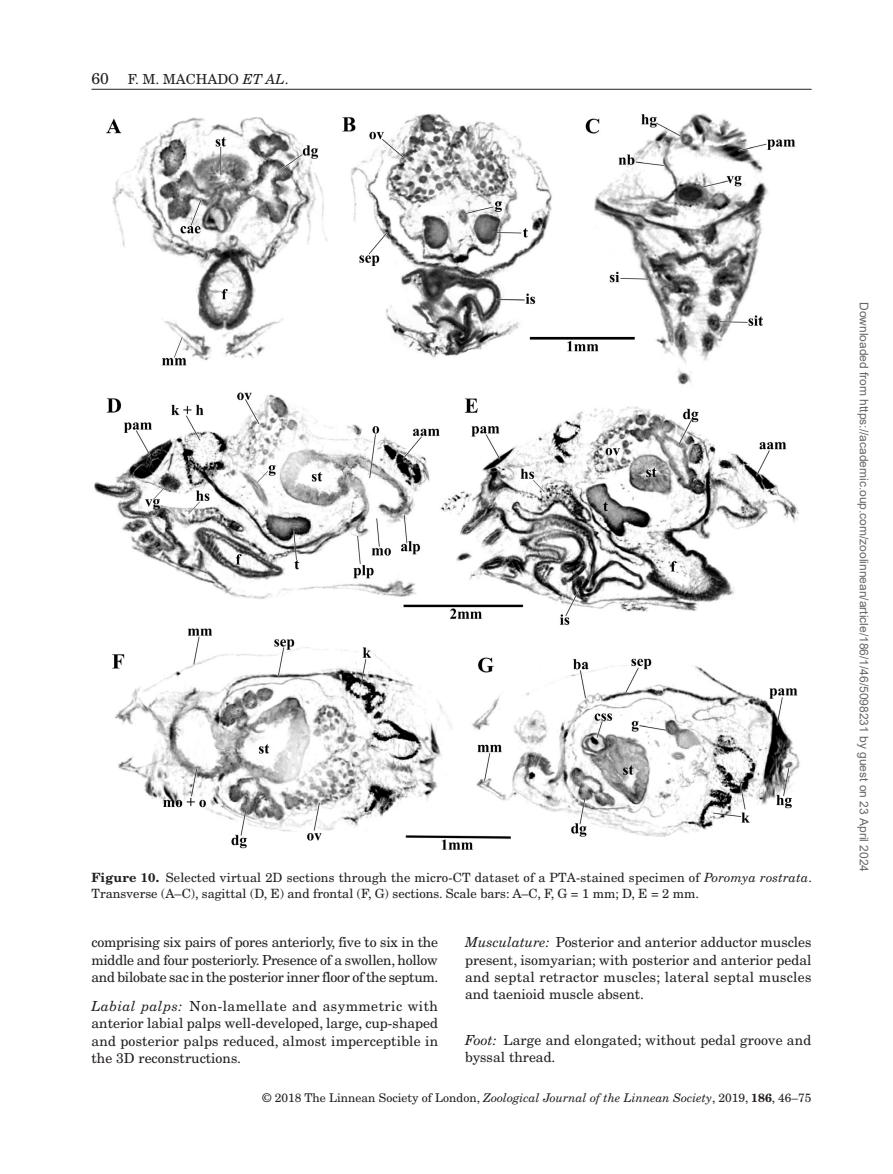
<style>
.page{position:relative;width:893px;height:1174px;background:#fff}
.page>*{position:absolute;margin:0;border:0;box-sizing:border-box;transform-origin:0 0}
.t1{font:13.8px/17.2px "New Century Schlbk";color:#231f20;text-align:justify}
.t2{font:12.75px/16.5px "New Century Schlbk";letter-spacing:.01em;color:#231f20}
.t3{font:12px "Arial";color:#666}
.t4{font:12px "New Century Schlbk";color:#231f20}
.s1{font-size:15.75px}
.s2{font-style:italic}
.s3{font-weight:700}
</style>
<div class="page">
<hr style="left:92px;top:89px;width:720px;height:1px;background:#231f20">
<img style="left:94px;top:113px;width:706px;height:737px">
<p class="t1" style="left:92px;top:70px;width:199px"><span class="s1">60</span> F. M. MACHADO <span class="s2">ET AL</span>.</p>
<p class="t2" style="left:92px;top:869px;width:722px"><span class="s3">Figure 10.</span> Selected virtual 2D sections through the micro-CT dataset of a PTA-stained specimen of <span class="s2">Poromya rostrata</span>.<br>Transverse (A–C), sagittal (D, E) and frontal (F, G) sections. Scale bars: A–C, F, G = 1 mm; D, E = 2 mm.</p>
<p class="t1" style="left:92px;top:933px;width:348px">comprising six pairs of pores anteriorly, five to six in the middle and four posteriorly. Presence of a swollen, hollow and bilobate sac in the posterior inner floor of the septum.</p>
<p class="t1" style="left:92px;top:997px;width:348px"><span class="s2">Labial palps:</span> Non-lamellate and asymmetric with anterior labial palps well-developed, large, cup-shaped and posterior palps reduced, almost imperceptible in the 3D reconstructions.</p>
<p class="t1" style="left:465px;top:933px;width:348px"><span class="s2">Musculature:</span> Posterior and anterior adductor muscles present, isomyarian; with posterior and anterior pedal and septal retractor muscles; lateral septal muscles and taenioid muscle absent.</p>
<p class="t1" style="left:465px;top:1031px;width:348px"><span class="s2">Foot:</span> Large and elongated; without pedal groove and byssal thread.</p>
<p class="t4" style="left:263px;top:1090px;width:550px">© 2018 The Linnean Society of London, <span class="s2">Zoological Journal of the Linnean Society</span>, 2019, <span class="s3">186</span>, 46–75</p>
<p class="t3" style="left:868px;top:302px;width:571px;rotate:90deg">Downloaded from https://academic.oup.com/zoolinnean/article/186/1/46/5098231 by guest on 23 April 2024</p>
</div>
